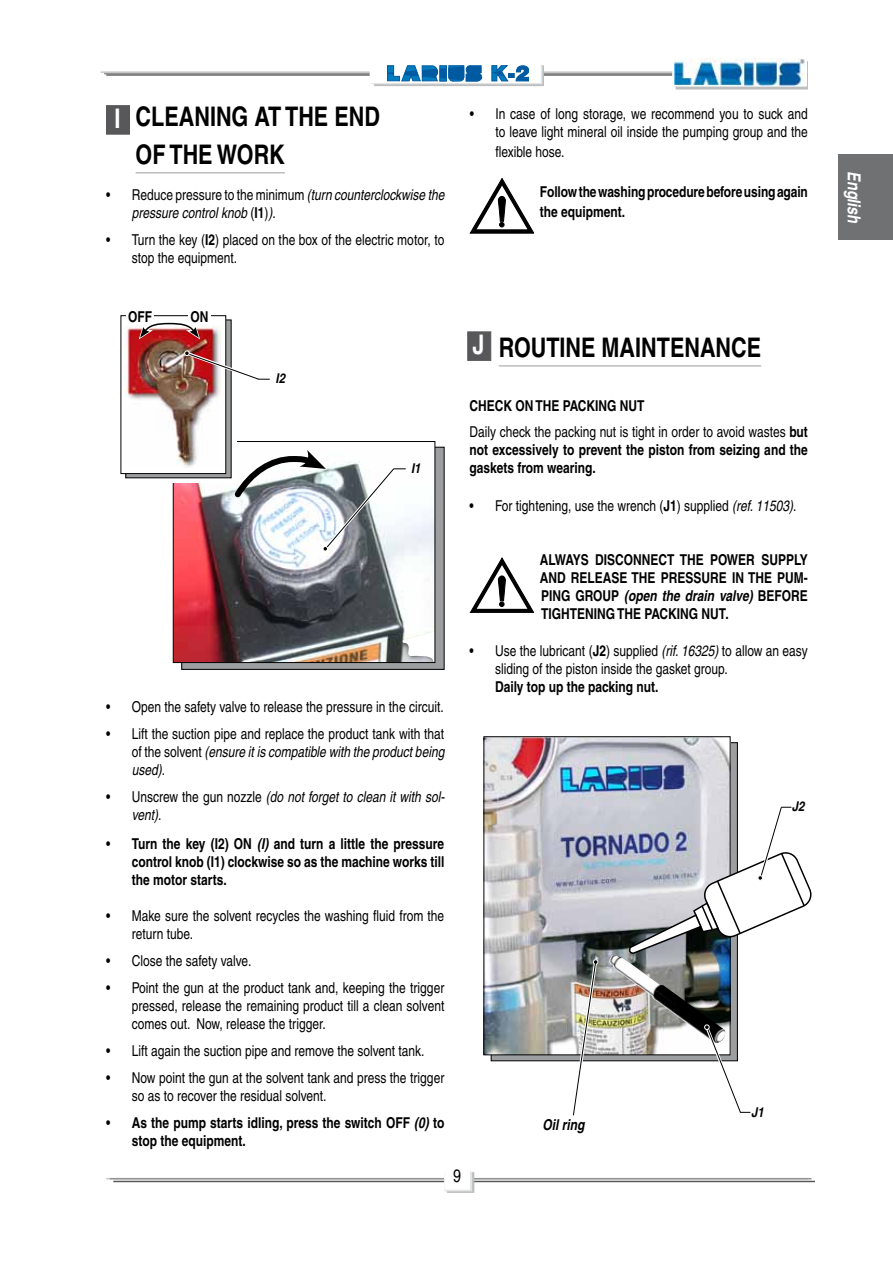
<style>
.page{position:relative;width:893px;height:1263px;background:#fff}
.page>*{position:absolute;margin:0;border:0;box-sizing:border-box;transform-origin:0 0}
.t1{font:700 27px/37.5px "Helvetica";color:#000;scale:.8 1}
.t2{font:italic 700 18px "Helvetica";color:#fff;scale:.8 1}
.t3{font:18px "Helvetica";color:#000;scale:.8 1}
.t4{font:15px/18px "Helvetica";color:#000;scale:.8 1}
.t5{font:700 15px/18px "Helvetica";color:#000;scale:.8 1}
.t6{font:italic 15px/18px "Helvetica";color:#000;scale:.8 1}
.t7{font:italic 700 15px "Helvetica";color:#000;scale:.8 1}
.t8{font:italic 700 13.5px "Helvetica";color:#000;scale:.85 1}
.s1{color:#fff}
.s2{font-style:normal}
.s3{font-weight:700;font-style:normal}
.s4{font-weight:700}
.s5{font-style:italic}
.s6{font-weight:400}
</style>
<div class="page">
<hr style="left:113px;top:1181px;width:702px;height:1px;background:#58585a">
<hr style="left:106px;top:1178px;width:702px;height:1px;background:#c6c7c8">
<hr style="left:110px;top:1178px;width:702px;height:1px;background:#929395">
<div style="left:447px;top:1172px;width:27px;height:21px;background:#bbbdbe;border:2px solid #bbbdbe"></div>
<div style="left:444px;top:1172px;width:28px;height:19px;background:#e3e4e4"></div>
<div style="left:444px;top:1170px;width:26px;height:20px;background:#fff"></div>
<hr style="left:106px;top:74px;width:702px;height:2px;background:#58585a">
<hr style="left:101px;top:71px;width:701px;height:2px;background:#c6c7c8">
<hr style="left:104px;top:73px;width:702px;height:1px;background:#929395">
<div style="left:374px;top:65px;width:170px;height:21px;background:#bbbdbe;border:2px solid #bbbdbe"></div>
<div style="left:372px;top:65px;width:170px;height:19px;background:#e3e4e4"></div>
<div style="left:370px;top:64px;width:171px;height:19px;background:#fff;border:2px solid #fff"></div>
<svg style="left:387px;top:66px;width:95px;height:15px"></svg>
<svg style="left:492px;top:66px;width:37px;height:15px"></svg>
<div style="left:838px;top:155px;width:55px;height:85px;background:#707172"></div>
<svg style="left:491px;top:742px;width:247px;height:319px;background:#7d7f80"></svg>
<img style="left:486px;top:738px;width:242px;height:315px">
<div style="left:484px;top:736px;width:246px;height:319px;border:1px solid #000"></div>
<div style="left:182px;top:447px;width:262px;height:222px;background:#9c9e9f"></div>
<img style="left:175px;top:447px;width:258px;height:214px">
<div style="left:173px;top:441px;width:262px;height:222px;border:1px solid #000"></div>
<div style="left:154px;top:349px;width:83px;height:134px;background:linear-gradient(to right,#fff,#fff)"></div>
<svg style="left:128px;top:322px;width:101px;height:154px"></svg>
<div style="left:126px;top:320px;width:105px;height:158px;border:1px solid #000"></div>
<div style="left:121px;top:316px;width:105px;height:158px;background:#fff"></div>
<div style="left:121px;top:315px;width:105px;height:159px;border:1px solid #000"></div>
<img style="left:125px;top:326px;width:95px;height:141px">
<img style="left:609px;top:955px;width:116px;height:88px">
<svg style="left:676px;top:61px;width:132px;height:29px"></svg>
<svg style="left:674px;top:61px;width:133px;height:26px"></svg>
<img style="left:674px;top:59px;width:132px;height:26px">
<div style="left:468px;top:332px;width:23px;height:29px;background:#58585a;border:1px solid #58585a"></div>
<img style="left:573px;top:959px;width:26px;height:157px">
<svg style="left:182px;top:349px;width:87px;height:31px"></svg>
<svg style="left:627px;top:807px;width:185px;height:148px"></svg>
<svg style="left:703px;top:1023px;width:47px;height:90px"></svg>
<div style="left:126px;top:314px;width:28px;height:5px;background:#fff"></div>
<div style="left:188px;top:314px;width:22px;height:5px;background:#fff"></div>
<svg style="left:139px;top:322px;width:61px;height:17px"></svg>
<svg style="left:229px;top:450px;width:176px;height:102px;background:#c1c6ca"></svg>
<div style="left:106px;top:105px;width:24px;height:29px;background:#58585a;border:1px solid #58585a"></div>
<hr style="left:136px;top:172px;width:149px;height:1px;background:#9c9e9f">
<svg style="left:470px;top:178px;width:64px;height:55px"></svg>
<hr style="left:499px;top:366px;width:262px;height:1px;background:#9c9e9f">
<svg style="left:470px;top:558px;width:64px;height:55px"></svg>
<h1 class="t1" style="left:136px;top:98px;width:307px;text-indent:-21px"><span class="s1">I</span> CLEANING AT THE END<br>OF THE WORK</h1>
<p class="t6" style="left:132px;top:186px;width:392px;text-indent:-26px"><span class="s2">• Reduce pressure to the minimum</span> (turn counterclockwise the pressure control knob <span class="s2">(</span><span class="s3">I1</span><span class="s2">)</span>)<span class="s2">.</span></p>
<p class="t4" style="left:132px;top:231px;width:392px;text-indent:-26px">• Turn the key (<span class="s4">I2</span>) placed on the box of the electric motor, to stop the equipment.</p>
<p class="t4" style="left:470px;top:104px;width:424px;text-align:right">• In case of long storage, we recommend you to suck and to leave light mineral oil inside the pumping group and the</p>
<p class="t4" style="left:495px;top:142px;width:88px">flexible hose.</p>
<p class="t5" style="left:540px;top:181px;width:337px;line-height:20px">Follow the washing procedure before using again the equipment.</p>
<p class="t5" style="left:128px;top:307px;width:31px">OFF</p>
<p class="t5" style="left:191px;top:307px;width:24px">ON</p>
<p class="t8" style="left:276px;top:370px;width:13px">I2</p>
<p class="t8" style="left:411px;top:460px;width:13px">I1</p>
<p class="t4" style="left:106px;top:698px;width:423px">• Open the safety valve to release the pressure in the circuit.</p>
<p class="t4" style="left:132px;top:725px;width:392px;text-align:justify;text-indent:-26px">• Lift the suction pipe and replace the product tank with that of the solvent <span class="s5">(ensure it is compatible with the product being used)</span>.</p>
<p class="t6" style="left:132px;top:788px;width:393px;text-indent:-26px"><span class="s2">• Unscrew the gun nozzle</span> (do not forget to clean it with sol&shy;vent)<span class="s2">.</span></p>
<p class="t5" style="left:132px;top:835px;width:392px;text-align:justify;text-indent:-26px"><span class="s6">•</span> Turn the key (I2) ON <span class="s5">(I)</span> and turn a little the pressure control knob (I1) clockwise so as the machine works till the motor starts.</p>
<p class="t4" style="left:132px;top:907px;width:392px;text-indent:-26px">• Make sure the solvent recycles the washing fluid from the return tube.</p>
<p class="t4" style="left:106px;top:952px;width:183px">• Close the safety valve.</p>
<p class="t4" style="left:132px;top:979px;width:392px;text-align:justify;text-indent:-26px">• Point the gun at the product tank and, keeping the trigger pressed, release the remaining product till a clean solvent comes out. Now, release the trigger.</p>
<p class="t4" style="left:106px;top:1042px;width:399px">• Lift again the suction pipe and remove the solvent tank.</p>
<p class="t4" style="left:132px;top:1069px;width:392px;text-indent:-26px">• Now point the gun at the solvent tank and press the trigger so as to recover the residual solvent.</p>
<p class="t5" style="left:132px;top:1114px;width:392px;text-indent:-26px"><span class="s6">•</span> As the pump starts idling, press the switch OFF <span class="s5">(0)</span> to stop the equipment.</p>
<p class="t3" style="left:453px;top:1165px;width:12px">9</p>
<h1 class="t1" style="left:472px;top:328px;width:362px"><span class="s1">J</span> ROUTINE MAINTENANCE</h1>
<p class="t4" style="left:469px;top:393px;width:425px;line-height:25.5px"><span class="s4">CHECK ON THE PACKING NUT<br></span>Daily check the packing nut is tight in order to avoid wastes <span class="s4">but</span></p>
<p class="t5" style="left:469px;top:440px;width:424px">not excessively to prevent the piston from seizing and the gaskets from wearing.</p>
<p class="t4" style="left:469px;top:496px;width:410px">• For tightening, use the wrench (<span class="s4">J1</span>) supplied <span class="s5">(ref. 11503)</span>.</p>
<p class="t5" style="left:540px;top:550px;width:337px;text-align:justify">ALWAYS DISCONNECT THE POWER SUPPLY AND RELEASE THE PRESSURE IN THE PUM-PING GROUP <span class="s5">(open the drain valve)</span> BEFORE TIGHTENING THE PACKING NUT.</p>
<p class="t4" style="left:495px;top:642px;width:393px;text-indent:-26px">• Use the lubricant (<span class="s4">J2</span>) supplied <span class="s5">(rif. 16325)</span> to allow an easy sliding of the piston inside the gasket group.</p>
<p class="t5" style="left:495px;top:678px;width:206px">Daily top up the packing nut.</p>
<p class="t7" style="left:543px;top:1115px;width:54px">Oil ring</p>
<p class="t8" style="left:792px;top:798px;width:17px">J2</p>
<p class="t8" style="left:751px;top:1104px;width:17px">J1</p>
<p class="t2" style="left:865px;top:171px;width:67px;rotate:90deg">English</p>
</div>
